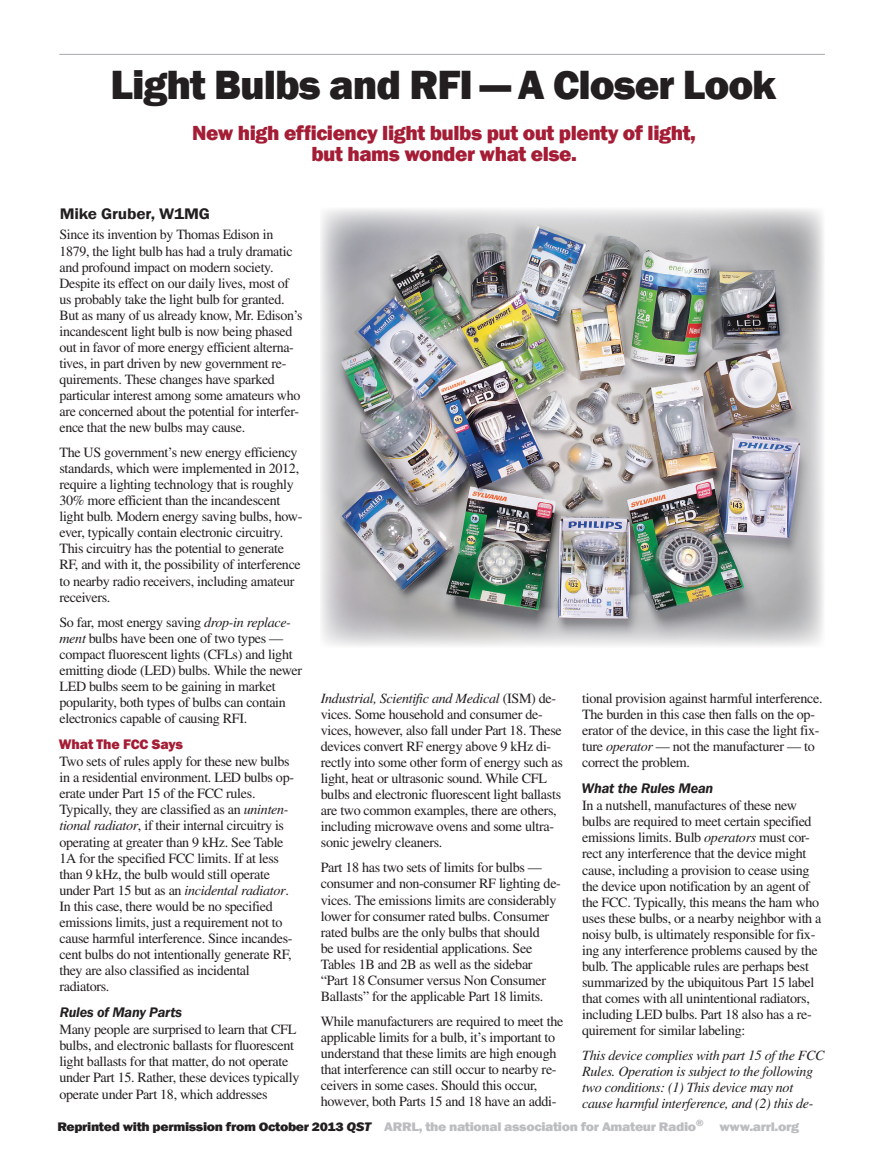
<style>
.page{position:relative;width:885px;height:1161px;background:#fff}
.page>*{position:absolute;margin:0;border:0;box-sizing:border-box;transform-origin:0 0}
.t1{font:800 42px "Franklin Gothic";letter-spacing:-.025em;color:#231f20}
.Deck{font:800 21px/21px "Franklin Gothic";letter-spacing:-.02em;color:#a41d35;text-align:center}
.Byline{font:600 15.75px "Franklin Gothic";letter-spacing:-.01em;color:#231f20;scale:1.1 1}
.Subhead_2{font:italic 600 14.25px "Franklin Gothic";letter-spacing:-.01em;color:#231f20}
.Subhead_1{font:800 14.25px "Franklin Gothic";letter-spacing:-.01em;color:#a41d35}
.Body_Text{font:14.1px/16px "Times";letter-spacing:-.025em;color:#231f20}
.Body_Text-2{font:italic 14.1px/16px "Times";letter-spacing:-.025em;color:#231f20}
.t2{font:800 12.75px "Franklin Gothic";letter-spacing:-.025em;color:#bcbdc0;scale:1.1 1}
.s1{font-style:italic}
.s2{color:#231f20}
.s3{font-style:italic;color:#231f20}
</style>
<div class="page">
<hr style="left:59px;top:54px;width:765px;height:1px;background:#a8a9ad">
<img style="left:321px;top:209px;width:503px;height:437px">
<p class="t1" style="left:110px;top:57px;width:667px">Light Bulbs and RFI — A Closer Look</p>
<p class="Deck" style="left:192px;top:122px;width:505px">New high efficiency light bulbs put out plenty of light, but hams wonder what else.</p>
<p class="Byline" style="left:60px;top:204px;width:138px">Mike Gruber, W1MG</p>
<p class="Body_Text" style="left:59px;top:227px;width:245px">Since its invention by Thomas Edison in 1879, the light bulb has had a truly dramatic and profound impact on modern society.<br>Despite its effect on our daily lives, most of us probably take the light bulb for granted.<br>But as many of us already know, Mr. Edison’s incandescent light bulb is now being phased out in favor of more energy efficient alterna&shy;tives, in part driven by new government re&shy;quirements. These changes have sparked particular interest among some amateurs who are concerned about the potential for interfer&shy;ence that the new bulbs may cause.</p>
<p class="Body_Text" style="left:59px;top:444px;width:244px">The US government’s new energy efficiency standards, which were implemented in 2012, require a lighting technology that is roughly 30% more efficient than the incandescent light bulb. Modern energy saving bulbs, how&shy;ever, typically contain electronic circuitry.<br>This circuitry has the potential to generate RF, and with it, the possibility of interference to nearby radio receivers, including amateur receivers.</p>
<p class="Body_Text" style="left:59px;top:614px;width:244px">So far, most energy saving <span class="s1">drop-in replace&shy;ment</span> bulbs have been one of two types — compact fluorescent lights (CFLs) and light emitting diode (LED) bulbs. While the newer LED bulbs seem to be gaining in market popularity, both types of bulbs can contain electronics capable of causing RFI.</p>
<p class="Subhead_1" style="left:59px;top:735px;width:126px">What The FCC Says</p>
<p class="Body_Text" style="left:59px;top:753px;width:236px">Two sets of rules apply for these new bulbs in a residential environment. LED bulbs op&shy;erate under Part 15 of the FCC rules.<br>Typically, they are classified as an <span class="s1">uninten&shy;tional radiator</span>, if their internal circuitry is operating at greater than 9 kHz. See Table 1A for the specified FCC limits. If at less than 9 kHz, the bulb would still operate under Part 15 but as an <span class="s1">incidental radiator</span>.<br>In this case, there would be no specified emissions limits, just a requirement not to cause harmful interference. Since incandes&shy;cent bulbs do not intentionally generate RF, they are also classified as incidental radiators.</p>
<p class="Subhead_2" style="left:60px;top:1003px;width:124px">Rules of Many Parts</p>
<p class="Body_Text" style="left:59px;top:1022px;width:241px">Many people are surprised to learn that CFL bulbs, and electronic ballasts for fluorescent light ballasts for that matter, do not operate under Part 15. Rather, these devices typically operate under Part 18, which addresses</p>
<p class="Body_Text" style="left:321px;top:690px;width:243px"><span class="s1">Industrial, Scientific and Medical</span> (ISM) de&shy;vices. Some household and consumer de&shy;vices, however, also fall under Part 18. These devices convert RF energy above 9 kHz di&shy;rectly into some other form of energy such as light, heat or ultrasonic sound. While CFL bulbs and electronic fluorescent light ballasts are two common examples, there are others, including microwave ovens and some ultra&shy;sonic jewelry cleaners.</p>
<p class="Body_Text" style="left:321px;top:860px;width:241px">Part 18 has two sets of limits for bulbs — consumer and non-consumer RF lighting de&shy;vices. The emissions limits are considerably lower for consumer rated bulbs. Consumer rated bulbs are the only bulbs that should<br>be used for residential applications. See Tables 1B and 2B as well as the sidebar “Part 18 Consumer versus Non Consumer Ballasts” for the applicable Part 18 limits.</p>
<p class="Body_Text" style="left:321px;top:1013px;width:244px">While manufacturers are required to meet the applicable limits for a bulb, it’s important to understand that these limits are high enough that interference can still occur to nearby re&shy;ceivers in some cases. Should this occur, however, both Parts 15 and 18 have an addi-</p>
<p class="Body_Text" style="left:582px;top:690px;width:242px">tional provision against harmful interference.<br>The burden in this case then falls on the op&shy;erator of the device, in this case the light fix&shy;ture <span class="s1">operator</span> — not the manufacturer — to correct the problem.</p>
<p class="Subhead_2" style="left:581px;top:779px;width:133px">What the Rules Mean</p>
<p class="Body_Text" style="left:582px;top:797px;width:241px">In a nutshell, manufactures of these new bulbs are required to meet certain specified emissions limits. Bulb <span class="s1">operators</span> must cor&shy;rect any interference that the device might cause, including a provision to cease using the device upon notification by an agent of the FCC. Typically, this means the ham who uses these bulbs, or a nearby neighbor with a noisy bulb, is ultimately responsible for fix&shy;ing any interference problems caused by the bulb. The applicable rules are perhaps best summarized by the ubiquitous Part 15 label that comes with all unintentional radiators, including LED bulbs. Part 18 also has a re&shy;quirement for similar labeling:</p>
<p class="Body_Text-2" style="left:582px;top:1047px;width:244px">This device complies with part 15 of the FCC Rules. Operation is subject to the following two conditions: (1) This device may not cause harmful interference, and (2) this de-</p>
<p class="t2" style="left:57px;top:1119px;width:675px"><span class="s2">Reprinted with permission from October 2013</span> <span class="s3">QST</span> ARRL, the national association for Amateur Radio<sup>®</sup> www.arrl.org</p>
</div>
